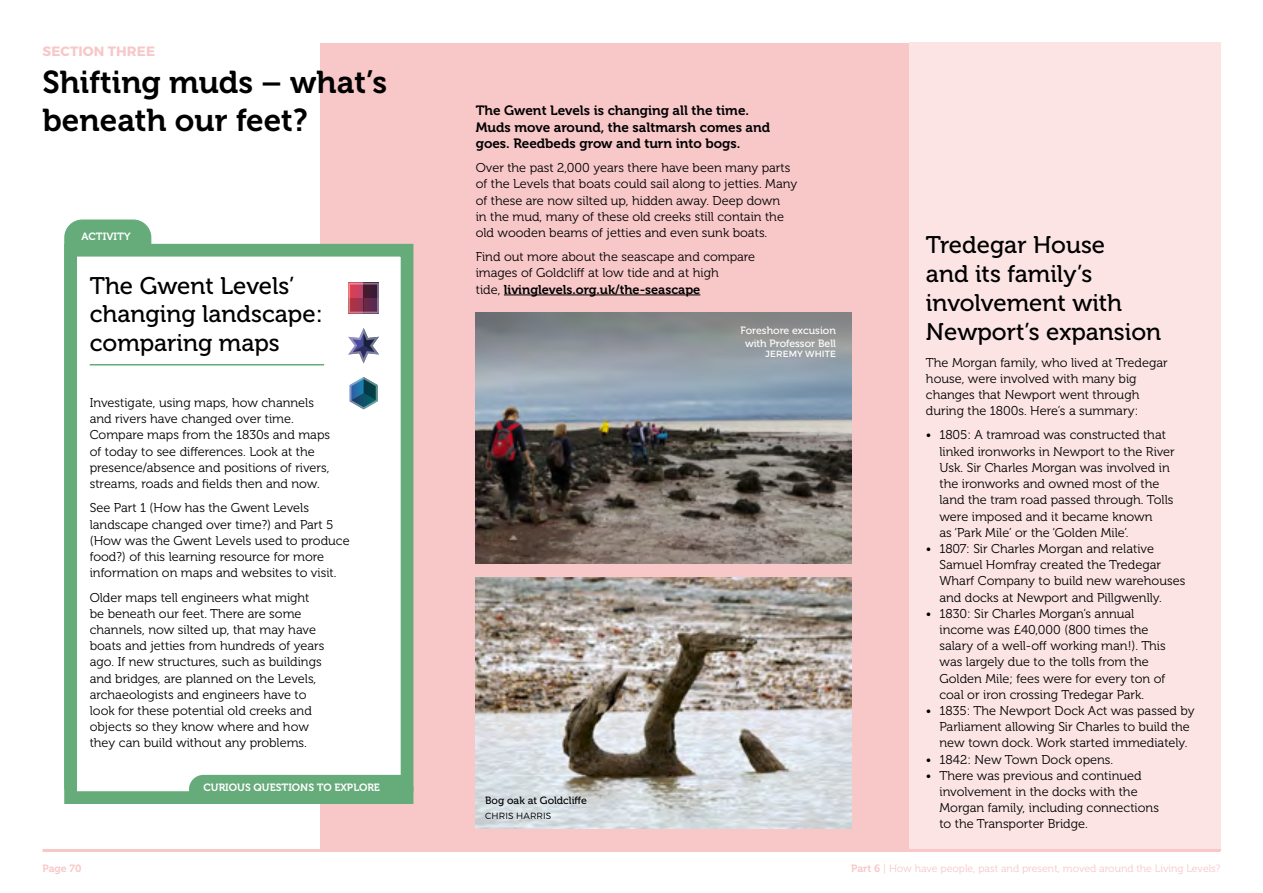
<style>
.page{position:relative;width:1263px;height:893px;background:#fff}
.page>*{position:absolute;margin:0;border:0;box-sizing:border-box;transform-origin:0 0}
.t1{font:31.5px/37.8px "Museo 700";color:#000}
.t2{font:24px/28.8px "Museo 500";color:#000}
.t3{font:13.5px/16.2px "Museo 700";color:#000}
.t4{font:700 13.5px "Montserrat";letter-spacing:.01em;color:#f8c7c8}
.t5{font:12.75px/16.2px "Museo 300";color:#000}
.t6{font:12.75px "Museo 700";color:#000}
.t7{font:10.5px "Museo 300";color:#f8c7c8}
.t8{font:10.5px/12.6px "Museo 500";color:#fff;text-align:center}
.t9{font:10.5px "Museo 700";color:#fff}
.t10{font:10.5px "Museo 500";color:#000}
.t11{font:10.5px "Museo 700";letter-spacing:-.01em;color:#f8c7c8}
.t12{font:300 9px "Montserrat";letter-spacing:.01em;color:#000}
.t13{font:9px "Montserrat";letter-spacing:.01em;color:#fff}
.s1{font-family:"Museo 300"}
.s2{font-family:"Museo 700"}
</style>
<div class="page">
<div style="left:320px;top:43px;width:900px;height:807px;background:#f8c7c8"></div>
<div style="left:909px;top:43px;width:311px;height:806px;background:#fce4e4"></div>
<hr style="left:43px;top:849px;width:1177px;height:3px;background:#f8c7c8">
<hr style="left:504px;top:295px;width:196px;height:1px;background:#000">
<div style="left:64px;top:220px;width:87px;height:584px;background:#66ab7a;border-radius:18px"></div>
<div style="left:71px;top:250px;width:336px;height:548px;background:#fff"></div>
<hr style="left:90px;top:364px;width:234px;height:1px;background:#66ab7a">
<div style="left:64px;top:244px;width:349px;height:560px;border:13px solid #66ab7a"></div>
<div style="left:189px;top:775px;width:224px;height:29px;background:#66ab7a;border-radius:15px"></div>
<svg style="left:348px;top:283px;width:31px;height:30px"></svg>
<svg style="left:348px;top:328px;width:31px;height:35px"></svg>
<svg style="left:350px;top:377px;width:28px;height:32px"></svg>
<img style="left:476px;top:313px;width:375px;height:250px">
<img style="left:476px;top:578px;width:375px;height:250px">
<p class="t4" style="left:43px;top:42px;width:114px">SECTION THREE</p>
<h1 class="t1" style="left:43px;top:64px;width:346px">Shifting muds – what’s beneath our feet?</h1>
<p class="t9" style="left:81px;top:231px;width:51px">ACTIVITY</p>
<h2 class="t2" style="left:90px;top:271px;width:234px">The Gwent Levels’ changing landscape: comparing maps</h2>
<p class="t5" style="left:90px;top:395px;width:242px">Investigate, using maps, how channels and rivers have changed over time.<br>Compare maps from the 1830s and maps of today to see differences. Look at the presence/absence and positions of rivers, streams, roads and fields then and now.</p>
<p class="t5" style="left:90px;top:500px;width:261px">See Part 1 (How has the Gwent Levels landscape changed over time?) and Part 5 (How was the Gwent Levels used to produce food?) of this learning resource for more information on maps and websites to visit.</p>
<p class="t5" style="left:90px;top:589px;width:236px">Older maps tell engineers what might be beneath our feet. There are some channels, now silted up, that may have boats and jetties from hundreds of years ago. If new structures, such as buildings and bridges, are planned on the Levels, archaeologists and engineers have to look for these potential old creeks and objects so they know where and how they can build without any problems.</p>
<p class="t9" style="left:203px;top:782px;width:178px">CURIOUS QUESTIONS TO EXPLORE</p>
<p class="t3" style="left:476px;top:103px;width:296px">The Gwent Levels is changing all the time.<br>Muds move around, the saltmarsh comes and goes. Reedbeds grow and turn into bogs.</p>
<p class="t5" style="left:476px;top:160px;width:323px">Over the past 2,000 years there have been many parts of the Levels that boats could sail along to jetties. Many of these are now silted up, hidden away. Deep down<br>in the mud, many of these old creeks still contain the old wooden beams of jetties and even sunk boats.</p>
<p class="t5" style="left:476px;top:249px;width:281px">Find out more about the seascape and compare images of Goldcliff at low tide and at high</p>
<p class="t6" style="left:476px;top:282px;width:226px"><span class="s1">tide,</span> livinglevels.org.uk/the-seascape</p>
<p class="t8" style="left:740px;top:324px;width:97px">Foreshore excusion with Professor Bell</p>
<p class="t13" style="left:765px;top:349px;width:72px">JEREMY WHITE</p>
<p class="t10" style="left:485px;top:794px;width:103px">Bog oak at Goldcliffe</p>
<p class="t12" style="left:485px;top:810px;width:68px">CHRIS HARRIS</p>
<h2 class="t2" style="left:926px;top:231px;width:237px">Tredegar House<br>and its family’s involvement with<br>Newport’s expansion</h2>
<p class="t5" style="left:926px;top:354px;width:243px">The Morgan family, who lived at Tredegar house, were involved with many big changes that Newport went through during the 1800s. Here’s a summary:</p>
<p class="t5" style="left:939px;top:427px;width:237px;text-indent:-14px">• 1805: A tramroad was constructed that linked ironworks in Newport to the River Usk. Sir Charles Morgan was involved in the ironworks and owned most of the land the tram road passed through. Tolls were imposed and it became known<br>as ‘Park Mile’ or the ‘Golden Mile’.</p>
<p class="t5" style="left:939px;top:541px;width:247px;text-indent:-14px">• 1807: Sir Charles Morgan and relative Samuel Homfray created the Tredegar Wharf Company to build new warehouses and docks at Newport and Pillgwenlly.</p>
<p class="t5" style="left:939px;top:605px;width:228px;text-indent:-14px">• 1830: Sir Charles Morgan’s annual income was £40,000 (800 times the salary of a well-off working man!). This was largely due to the tolls from the Golden Mile; fees were for every ton of coal or iron crossing Tredegar Park.</p>
<p class="t5" style="left:939px;top:703px;width:257px;text-indent:-14px">• 1835: The Newport Dock Act was passed by<br>Parliament allowing Sir Charles to build the new town dock. Work started immediately.</p>
<p class="t5" style="left:926px;top:751px;width:189px">• 1842: New Town Dock opens.</p>
<p class="t5" style="left:939px;top:768px;width:221px;text-indent:-14px">• There was previous and continued involvement in the docks with the Morgan family, including connections to the Transporter Bridge.</p>
<p class="t11" style="left:43px;top:862px;width:40px">Page 70</p>
<p class="t7" style="left:851px;top:862px;width:371px"><span class="s2">Part 6</span> | How have people, past and present, moved around the Living Levels?</p>
</div>
